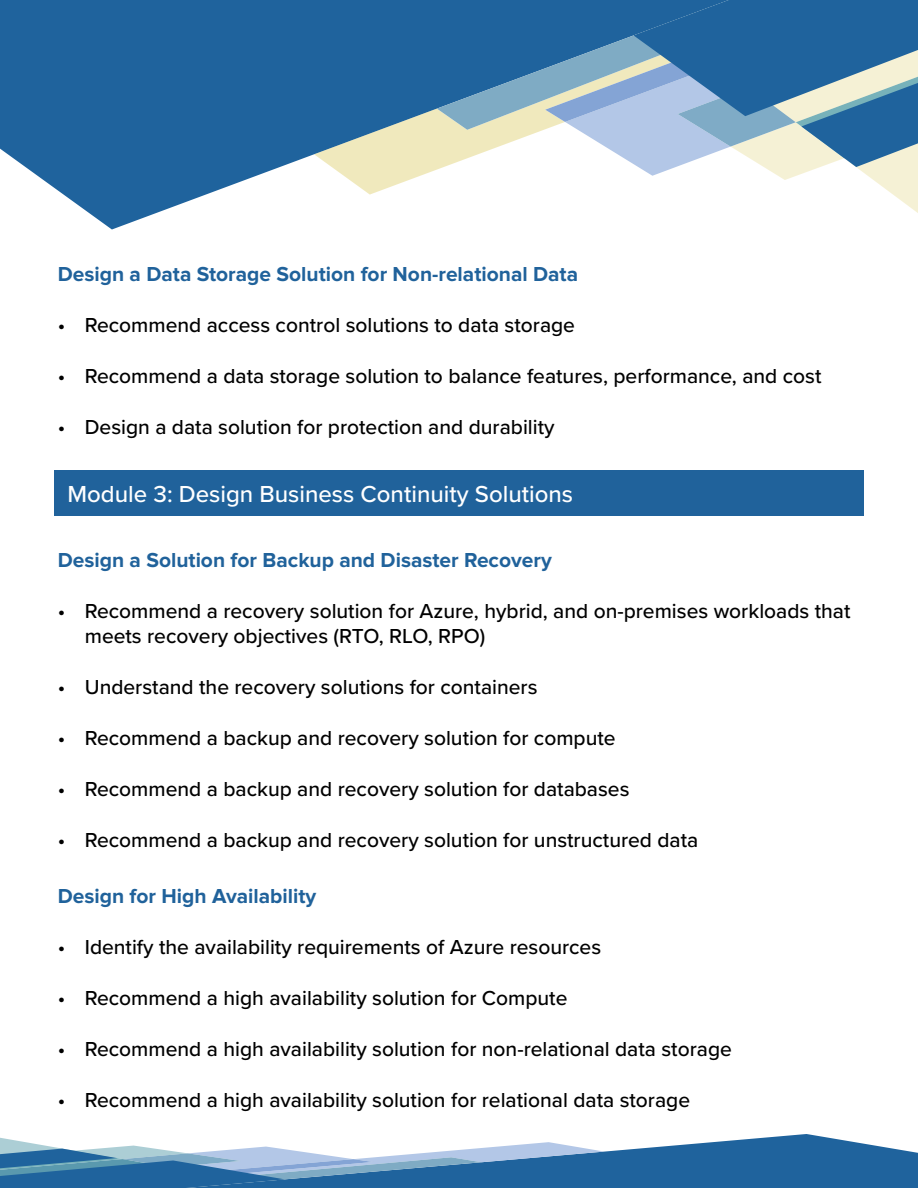
<style>
.page{position:relative;width:918px;height:1188px;background:#fff}
.page>*{position:absolute;margin:0;border:0;box-sizing:border-box;transform-origin:0 0}
.t1{font:500 24px "Proxima Nova";color:#fff}
.t2{font:500 21px/25.5px "Proxima Nova";color:#000}
.t3{font:700 21px "Proxima Nova";color:#20629b}
</style>
<div class="page">
<svg style="left:0;top:0;width:437px;height:230px;fill:#1f639d"></svg>
<svg style="left:314px;top:44px;width:123px;height:151px;background:#789db1"></svg>
<svg style="left:437px;top:0;width:481px;height:213px"></svg>
<svg style="left:0;top:1134px;width:918px;height:54px"></svg>
<div style="left:54px;top:470px;width:810px;height:46px;background:#20629b"></div>
<p class="t3" style="left:58px;top:264px;width:522px">Design a Data Storage Solution for Non-relational Data</p>
<p class="t2" style="left:58px;top:311px;width:519px">• Recommend access control solutions to data storage</p>
<p class="t2" style="left:58px;top:362px;width:765px">• Recommend a data storage solution to balance features, performance, and cost</p>
<p class="t2" style="left:58px;top:413px;width:498px">• Design a data solution for protection and durability</p>
<p class="t1" style="left:68px;top:476px;width:507px">Module 3: Design Business Continuity Solutions</p>
<p class="t3" style="left:58px;top:550px;width:496px">Design a Solution for Backup and Disaster Recovery</p>
<p class="t2" style="left:85px;top:597px;width:767px;text-indent:-27px">• Recommend a recovery solution for Azure, hybrid, and on-premises workloads that meets recovery objectives (RTO, RLO, RPO)</p>
<p class="t2" style="left:58px;top:674px;width:481px">• Understand the recovery solutions for containers</p>
<p class="t2" style="left:58px;top:725px;width:559px">• Recommend a backup and recovery solution for compute</p>
<p class="t2" style="left:58px;top:776px;width:573px">• Recommend a backup and recovery solution for databases</p>
<p class="t2" style="left:58px;top:827px;width:642px">• Recommend a backup and recovery solution for unstructured data</p>
<p class="t3" style="left:58px;top:887px;width:260px">Design for High Availability</p>
<p class="t2" style="left:58px;top:934px;width:545px">• Identify the availability requirements of Azure resources</p>
<p class="t2" style="left:58px;top:985px;width:511px">• Recommend a high availability solution for Compute</p>
<p class="t2" style="left:58px;top:1036px;width:676px">• Recommend a high availability solution for non-relational data storage</p>
<p class="t2" style="left:58px;top:1087px;width:634px">• Recommend a high availability solution for relational data storage</p>
</div>
